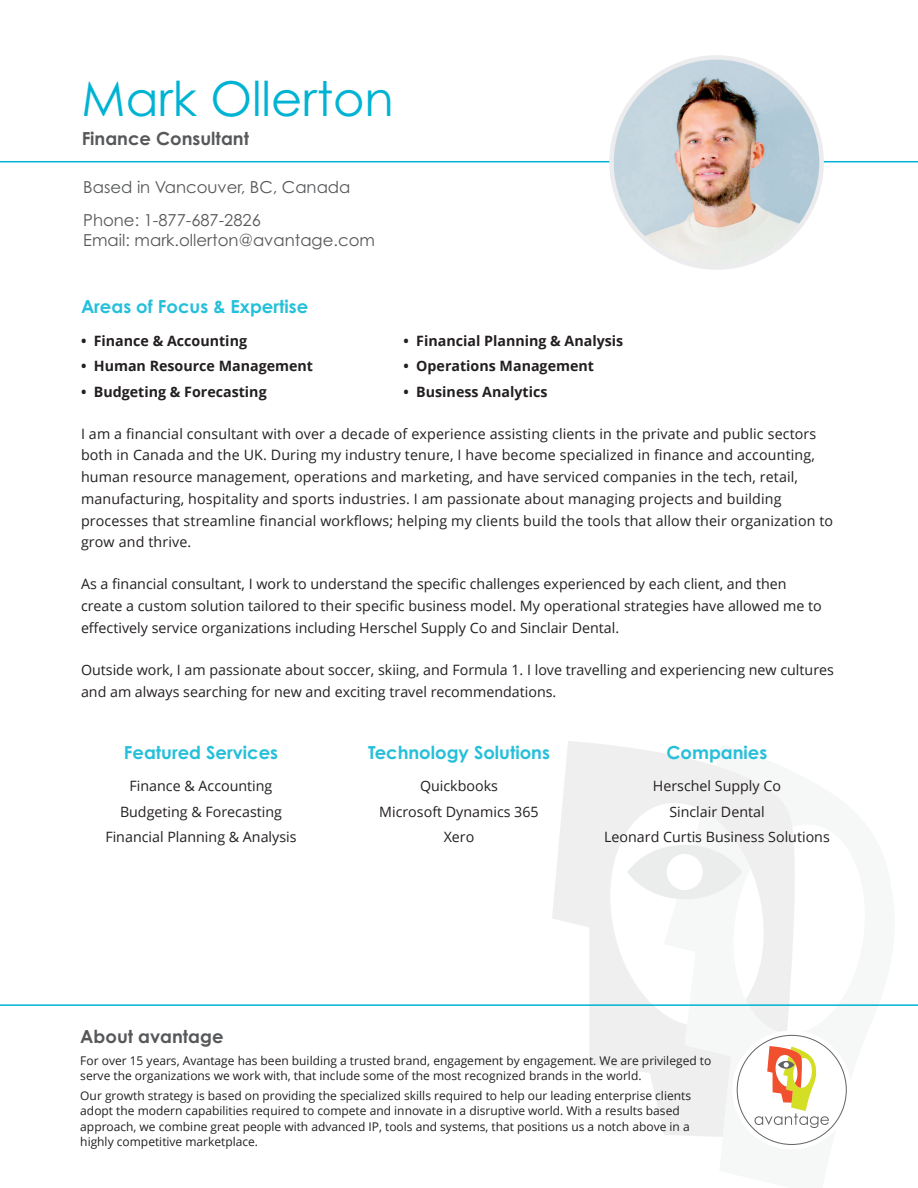
<style>
.page{position:relative;width:918px;height:1188px;background:#fff}
.page>*{position:absolute;margin:0;border:0;box-sizing:border-box;transform-origin:0 0}
.t1{font:48px "Century Gothic Pro";color:#00b3d2}
.t2{font:700 18px "Century Gothic Pro";color:#26bfd9}
.t3{font:700 18px "Century Gothic Pro";color:#57585a}
.t4{font:16.5px/33.3px "Century Gothic Pro";color:#57585a}
.t5{font:14.25px/21.8px "Open Sans";color:#231f20}
.t6{font:700 14.25px "Open Sans";color:#231f20}
.t7{font:12px/15.3px "Open Sans";color:#231f20}
</style>
<div class="page">
<svg style="left:552px;top:741px;width:243px;height:396px;fill:#f6f7f7"></svg>
<hr style="left:0;top:161px;width:918px;height:1px;background:#00b3d2">
<hr style="left:0;top:1004px;width:918px;height:2px;background:#00b3d2">
<img style="left:612px;top:57px;width:210px;height:211px;border-radius:105px">
<div style="left:732px;top:1030px;width:119px;height:119px;background:#fff;border-radius:50%"></div>
<svg style="left:755px;top:1046px;width:74px;height:82px"></svg>
<h1 class="t1" style="left:82px;top:70px;width:314px">Mark Ollerton</h1>
<p class="t3" style="left:82px;top:128px;width:169px">Finance Consultant</p>
<p class="t4" style="left:83px;top:170px;width:269px">Based in Vancouver, BC, Canada<br>Phone: 1-877-687-2826</p>
<p class="t4" style="left:83px;top:223px;width:293px">Email: mark.ollerton@avantage.com</p>
<p class="t2" style="left:81px;top:296px;width:229px">Areas of Focus &amp; Expertise</p>
<p class="t6" style="left:81px;top:331px;width:168px">• Finance &amp; Accounting</p>
<p class="t6" style="left:404px;top:331px;width:221px">• Financial Planning &amp; Analysis</p>
<p class="t6" style="left:81px;top:356px;width:234px">• Human Resource Management</p>
<p class="t6" style="left:404px;top:356px;width:192px">• Operations Management</p>
<p class="t6" style="left:81px;top:381px;width:187px">• Budgeting &amp; Forecasting</p>
<p class="t6" style="left:404px;top:381px;width:145px">• Business Analytics</p>
<p class="t5" style="left:81px;top:422px;width:754px">I am a financial consultant with over a decade of experience assisting clients in the private and public sectors both in Canada and the UK. During my industry tenure, I have become specialized in finance and accounting, human resource management, operations and marketing, and have serviced companies in the tech, retail, manufacturing, hospitality and sports industries. I am passionate about managing projects and building processes that streamline financial workflows; helping my clients build the tools that allow their organization to grow and thrive.</p>
<p class="t5" style="left:81px;top:573px;width:742px">As a financial consultant, I work to understand the specific challenges experienced by each client, and then create a custom solution tailored to their specific business model. My operational strategies have allowed me to effectively service organizations including Herschel Supply Co and Sinclair Dental.</p>
<p class="t5" style="left:81px;top:659px;width:754px">Outside work, I am passionate about soccer, skiing, and Formula 1. I love travelling and experiencing new cultures and am always searching for new and exciting travel recommendations.</p>
<p class="t2" style="left:124px;top:741px;width:156px">Featured Services</p>
<p class="t5" style="left:105px;top:773px;width:193px;line-height:25.5px;text-align:center">Finance &amp; Accounting<br>Budgeting &amp; Forecasting<br>Financial Planning &amp; Analysis</p>
<p class="t2" style="left:368px;top:741px;width:183px">Technology Solutions</p>
<p class="t5" style="left:379px;top:773px;width:161px;line-height:25.5px;text-align:center">Quickbooks<br>Microsoft Dynamics 365<br>Xero</p>
<p class="t2" style="left:667px;top:741px;width:102px">Companies</p>
<p class="t5" style="left:604px;top:773px;width:227px;line-height:25.5px;text-align:center">Herschel Supply Co<br>Sinclair Dental<br>Leonard Curtis Business Solutions</p>
<p class="t3" style="left:80px;top:1025px;width:145px">About avantage</p>
<p class="t7" style="left:80px;top:1053px;width:633px">For over 15 years, Avantage has been building a trusted brand, engagement by engagement. We are privileged to serve the organizations we work with, that include some of the most recognized brands in the world.</p>
<p class="t7" style="left:80px;top:1088px;width:612px">Our growth strategy is based on providing the specialized skills required to help our leading enterprise clients adopt the modern capabilities required to compete and innovate in a disruptive world. With a results based approach, we combine great people with advanced IP, tools and systems, that positions us a notch above in a highly competitive marketplace.</p>
</div>
